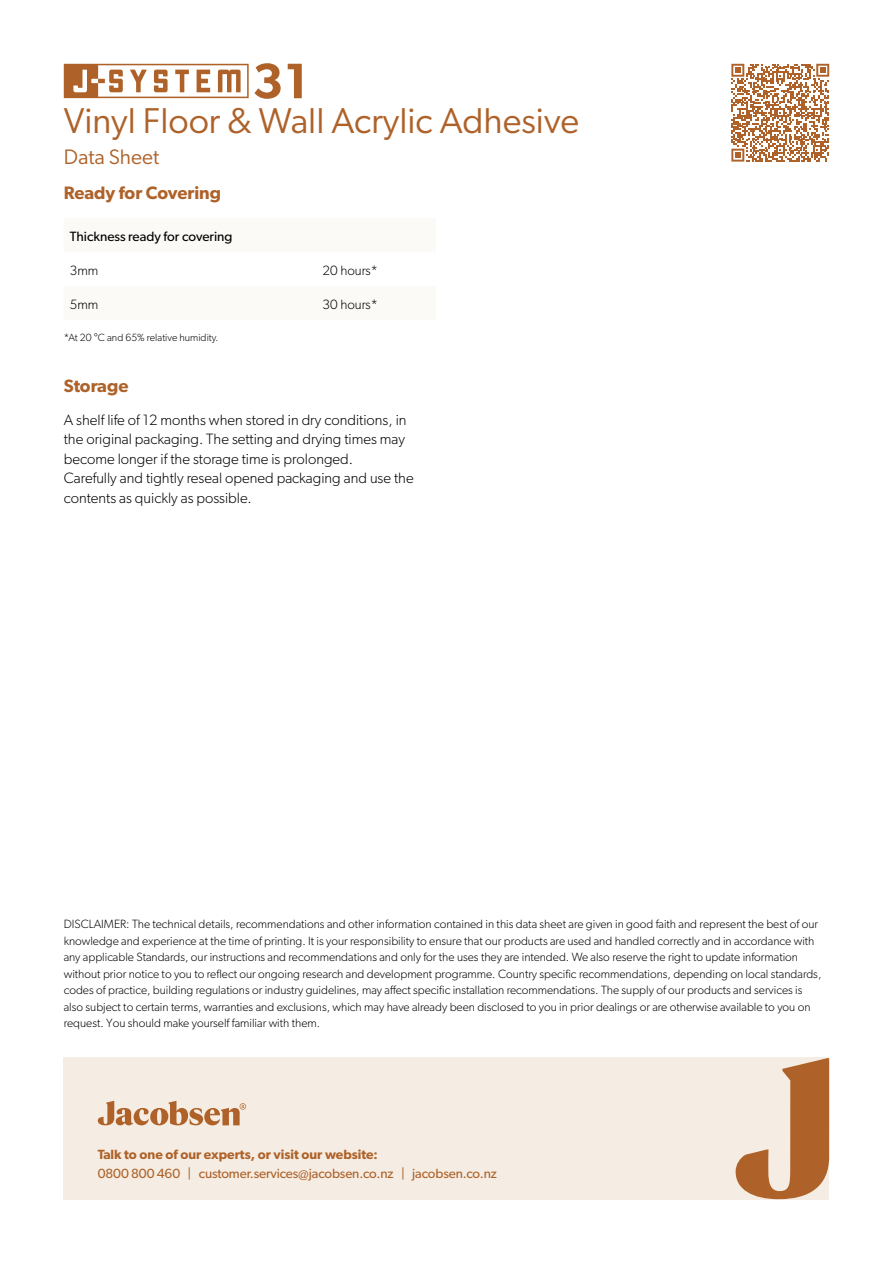
<style>
.page{position:relative;width:893px;height:1263px;background:#fff}
.page>*{position:absolute;margin:0;border:0;box-sizing:border-box;transform-origin:0 0}
.t1{font:600 50.1px "Gibson";color:#ae6229}
.t2{font:36px "Gibson";color:#ae6229}
.t3{font:21px "Gibson";color:#ae6229}
.t4{font:600 18px "Gibson";color:#ae6229}
.t5{font:300 15px/19.5px "Gibson";color:#000}
.t6{font:13.5px "Gibson";color:#000}
.t7{font:300 13.5px "Gibson";color:#000}
.t8{font:13.35px "Gibson";letter-spacing:-.01em;color:#ae6229}
.t9{font:600 13.35px "Gibson";color:#ae6229}
.t10{font:300 12px/16.5px "Gibson";color:#000}
.t11{font:300 10.5px "Gibson";color:#000}
</style>
<div class="page">
<div style="left:64px;top:1057px;width:765px;height:142px;background:#f5ede3"></div>
<svg style="left:736px;top:1058px;width:93px;height:141px"></svg>
<svg style="left:98px;top:1101px;width:148px;height:24px"></svg>
<svg style="left:64px;top:64px;width:185px;height:34px"></svg>
<svg style="left:731px;top:64px;width:98px;height:98px"></svg>
<h1 class="t1" style="left:252px;top:51px;width:57px">31</h1>
<h2 class="t2" style="left:64px;top:99px;width:517px">Vinyl Floor &amp; Wall Acrylic Adhesive</h2>
<h3 class="t3" style="left:64px;top:144px;width:97px">Data Sheet</h3>
<h3 class="t4" style="left:64px;top:182px;width:159px">Ready for Covering</h3>
<p class="t6" style="left:70px;top:228px;width:164px">Thickness ready for covering</p>
<p class="t7" style="left:70px;top:262px;width:30px">3mm</p>
<p class="t7" style="left:323px;top:262px;width:57px">20 hours*</p>
<p class="t7" style="left:70px;top:296px;width:30px">5mm</p>
<p class="t7" style="left:323px;top:296px;width:57px">30 hours*</p>
<p class="t11" style="left:64px;top:331px;width:156px">*At 20 °C and 65% relative humidity.</p>
<h3 class="t4" style="left:64px;top:375px;width:66px">Storage</h3>
<p class="t5" style="left:64px;top:409px;width:351px">A shelf life of 12 months when stored in dry conditions, in the original packaging. The setting and drying times may become longer if the storage time is prolonged.<br>Carefully and tightly reseal opened packaging and use the contents as quickly as possible.</p>
<p class="t10" style="left:64px;top:916px;width:759px">DISCLAIMER: The technical details, recommendations and other information contained in this data sheet are given in good faith and represent the best of our knowledge and experience at the time of printing. It is your responsibility to ensure that our products are used and handled correctly and in accordance with any applicable Standards, our instructions and recommendations and only for the uses they are intended. We also reserve the right to update information without prior notice to you to reflect our ongoing research and development programme. Country specific recommendations, depending on local standards, codes of practice, building regulations or industry guidelines, may affect specific installation recommendations. The supply of our products and services is also subject to certain terms, warranties and exclusions, which may have already been disclosed to you in prior dealings or are otherwise available to you on request. You should make yourself familiar with them.</p>
<p class="t9" style="left:98px;top:1147px;width:281px">Talk to one of our experts, or visit our website:</p>
<p class="t8" style="left:98px;top:1165px;width:401px">0800 800 460 | customer.services@jacobsen.co.nz | jacobsen.co.nz</p>
</div>
